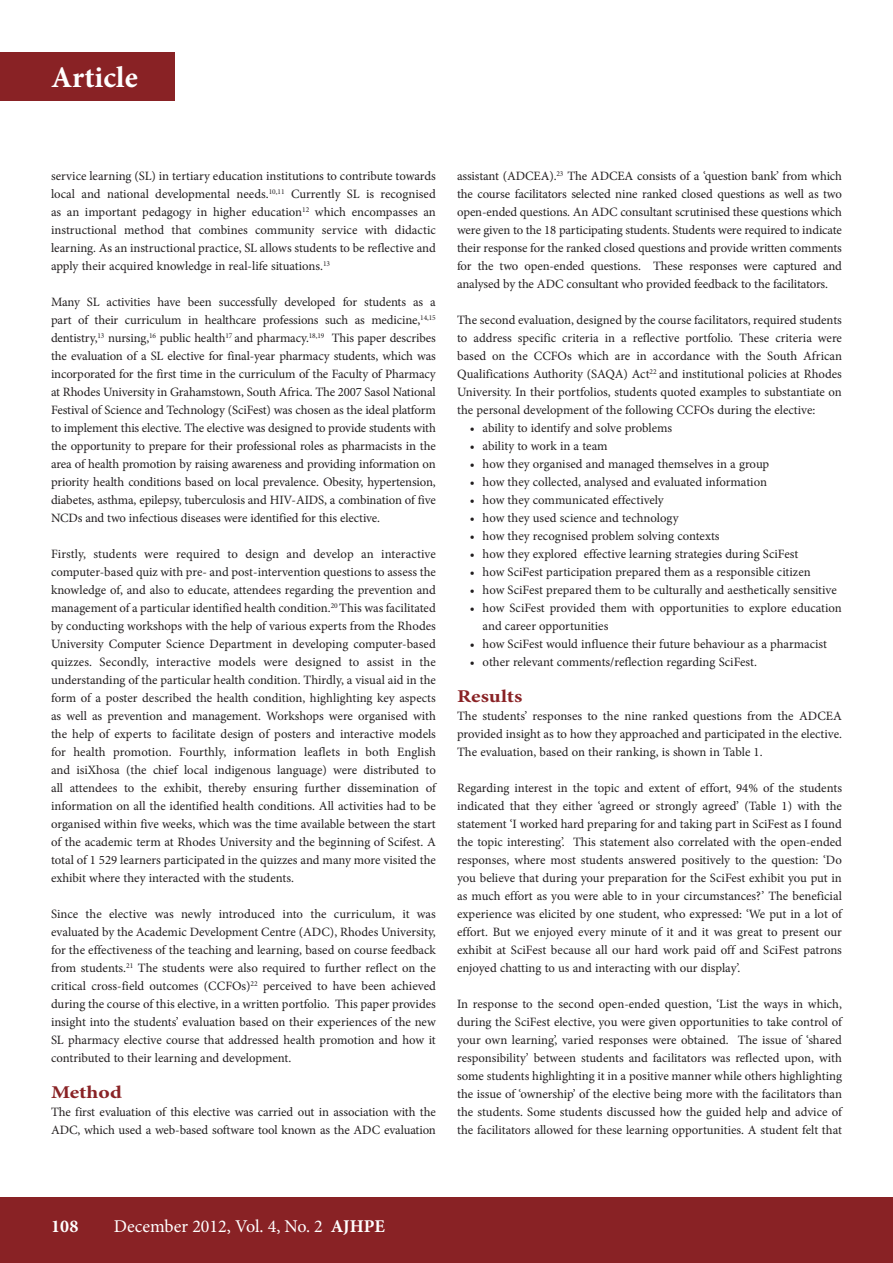
<style>
.page{position:relative;width:893px;height:1263px;background:#fff}
.page>*{position:absolute;margin:0;border:0;box-sizing:border-box;transform-origin:0 0}
.t1{font:700 30px "Minion Pro";letter-spacing:.005em;color:#fff}
.t2{font:18px "Minion Pro";color:#fff}
.B_HEAD{font:700 18px "Minion Pro";color:#892225;scale:1.2 1}
.t3{font:700 18px "Minion Pro";color:#fff}
.BODY_TEXT_1ST_PARAGR{font:12.75px/18px "Minion Pro";letter-spacing:-.005em;color:#231f20;text-align:justify}
.s1{font-weight:700}
</style>
<div class="page">
<div style="left:0;top:1197px;width:893px;height:66px;background:#892225"></div>
<div style="left:0;top:52px;width:174px;height:49px;background:#892225"></div>
<p class="t1" style="left:51px;top:57px;width:88px">Article</p>
<p class="BODY_TEXT_1ST_PARAGR" style="left:51px;top:167px;width:386px">service learning (SL) in tertiary education institutions to contribute towards local and national developmental needs.<sup>10,11</sup> Currently SL is recognised as an important pedagogy in higher education<sup>12</sup> which encompasses an instructional method that combines community service with didactic learning. As an instructional practice, SL allows students to be reflective and apply their acquired knowledge in real-life situations.<sup>13</sup></p>
<p class="BODY_TEXT_1ST_PARAGR" style="left:51px;top:293px;width:386px">Many SL activities have been successfully developed for students as a part of their curriculum in healthcare professions such as medicine,<sup>14,15 </sup>dentistry,<sup>13</sup> nursing,<sup>16</sup> public health<sup>17</sup> and pharmacy.<sup>18,19</sup> This paper describes the evaluation of a SL elective for final-year pharmacy students, which was incorporated for the first time in the curriculum of the Faculty of Pharmacy at Rhodes University in Grahamstown, South Africa. The 2007 Sasol National Festival of Science and Technology (SciFest) was chosen as the ideal platform to implement this elective. The elective was designed to provide students with the opportunity to prepare for their professional roles as pharmacists in the area of health promotion by raising awareness and providing information on priority health conditions based on local prevalence. Obesity, hypertension, diabetes, asthma, epilepsy, tuberculosis and HIV-AIDS, a combination of five NCDs and two infectious diseases were identified for this elective.</p>
<p class="BODY_TEXT_1ST_PARAGR" style="left:51px;top:545px;width:386px">Firstly, students were required to design and develop an interactive computer-based quiz with pre- and post-intervention questions to assess the knowledge of, and also to educate, attendees regarding the prevention and management of a particular identified health condition.<sup>20</sup> This was facilitated by conducting workshops with the help of various experts from the Rhodes University Computer Science Department in developing computer-based quizzes. Secondly, interactive models were designed to assist in the understanding of the particular health condition. Thirdly, a visual aid in the form of a poster described the health condition, highlighting key aspects as well as prevention and management. Workshops were organised with the help of experts to facilitate design of posters and interactive models for health promotion. Fourthly, information leaflets in both English and isiXhosa (the chief local indigenous language) were distributed to all attendees to the exhibit, thereby ensuring further dissemination of information on all the identified health conditions. All activities had to be organised within five weeks, which was the time available between the start of the academic term at Rhodes University and the beginning of Scifest. A total of 1 529 learners participated in the quizzes and many more visited the exhibit where they interacted with the students.</p>
<p class="BODY_TEXT_1ST_PARAGR" style="left:51px;top:905px;width:386px">Since the elective was newly introduced into the curriculum, it was evaluated by the Academic Development Centre (ADC), Rhodes University, for the effectiveness of the teaching and learning, based on course feedback from students.<sup>21</sup> The students were also required to further reflect on the critical cross-field outcomes (CCFOs)<sup>22</sup> perceived to have been achieved during the course of this elective, in a written portfolio. This paper provides insight into the students’ evaluation based on their experiences of the new SL pharmacy elective course that addressed health promotion and how it contributed to their learning and development.</p>
<h2 class="B_HEAD" style="left:51px;top:1080px;width:61px">Method</h2>
<p class="BODY_TEXT_1ST_PARAGR" style="left:51px;top:1103px;width:386px">The first evaluation of this elective was carried out in association with the<br>ADC, which used a web-based software tool known as the ADC evaluation</p>
<p class="BODY_TEXT_1ST_PARAGR" style="left:457px;top:167px;width:386px">assistant (ADCEA).<sup>23</sup> The ADCEA consists of a ‘question bank’ from which the course facilitators selected nine ranked closed questions as well as two open-ended questions. An ADC consultant scrutinised these questions which were given to the 18 participating students. Students were required to indicate their response for the ranked closed questions and provide written comments for the two open-ended questions. These responses were captured and analysed by the ADC consultant who provided feedback to the facilitators.</p>
<p class="BODY_TEXT_1ST_PARAGR" style="left:457px;top:311px;width:386px">The second evaluation, designed by the course facilitators, required students to address specific criteria in a reflective portfolio. These criteria were based on the CCFOs which are in accordance with the South African Qualifications Authority (SAQA) Act<sup>22</sup> and institutional policies at Rhodes University. In their portfolios, students quoted examples to substantiate on the personal development of the following CCFOs during the elective:</p>
<p class="BODY_TEXT_1ST_PARAGR" style="left:470px;top:419px;width:204px">• ability to identify and solve problems</p>
<p class="BODY_TEXT_1ST_PARAGR" style="left:470px;top:437px;width:139px">• ability to work in a team</p>
<p class="BODY_TEXT_1ST_PARAGR" style="left:470px;top:455px;width:301px">• how they organised and managed themselves in a group</p>
<p class="BODY_TEXT_1ST_PARAGR" style="left:470px;top:473px;width:299px">• how they collected, analysed and evaluated information</p>
<p class="BODY_TEXT_1ST_PARAGR" style="left:470px;top:491px;width:195px">• how they communicated effectively</p>
<p class="BODY_TEXT_1ST_PARAGR" style="left:470px;top:509px;width:210px">• how they used science and technology</p>
<p class="BODY_TEXT_1ST_PARAGR" style="left:470px;top:527px;width:251px">• how they recognised problem solving contexts</p>
<p class="BODY_TEXT_1ST_PARAGR" style="left:470px;top:545px;width:330px">• how they explored effective learning strategies during SciFest</p>
<p class="BODY_TEXT_1ST_PARAGR" style="left:470px;top:563px;width:342px">• how SciFest participation prepared them as a responsible citizen</p>
<p class="BODY_TEXT_1ST_PARAGR" style="left:470px;top:581px;width:368px">• how SciFest prepared them to be culturally and aesthetically sensitive</p>
<p class="BODY_TEXT_1ST_PARAGR" style="left:483px;top:599px;width:361px;text-indent:-13px">• how SciFest provided them with opportunities to explore education and career opportunities</p>
<p class="BODY_TEXT_1ST_PARAGR" style="left:470px;top:635px;width:359px">• how SciFest would influence their future behaviour as a pharmacist</p>
<p class="BODY_TEXT_1ST_PARAGR" style="left:470px;top:653px;width:289px">• other relevant comments/reflection regarding SciFest.</p>
<h2 class="B_HEAD" style="left:457px;top:684px;width:56px">Results</h2>
<p class="BODY_TEXT_1ST_PARAGR" style="left:457px;top:707px;width:386px">The students’ responses to the nine ranked questions from the ADCEA provided insight as to how they approached and participated in the elective.<br>The evaluation, based on their ranking, is shown in Table 1.</p>
<p class="BODY_TEXT_1ST_PARAGR" style="left:457px;top:779px;width:386px">Regarding interest in the topic and extent of effort, 94% of the students indicated that they either ‘agreed or strongly agreed’ (Table 1) with the statement ‘I worked hard preparing for and taking part in SciFest as I found the topic interesting’. This statement also correlated with the open-ended responses, where most students answered positively to the question: ‘Do you believe that during your preparation for the SciFest exhibit you put in as much effort as you were able to in your circumstances?’ The beneficial experience was elicited by one student, who expressed: ‘We put in a lot of effort. But we enjoyed every minute of it and it was great to present our exhibit at SciFest because all our hard work paid off and SciFest patrons enjoyed chatting to us and interacting with our display’.</p>
<p class="BODY_TEXT_1ST_PARAGR" style="left:457px;top:995px;width:386px">In response to the second open-ended question, ‘List the ways in which, during the SciFest elective, you were given opportunities to take control of your own learning’, varied responses were obtained. The issue of ‘shared responsibility’ between students and facilitators was reflected upon, with some students highlighting it in a positive manner while others highlighting the issue of ‘ownership’ of the elective being more with the facilitators than the students. Some students discussed how the guided help and advice of the facilitators allowed for these learning opportunities. A student felt that</p>
<p class="t3" style="left:51px;top:1213px;width:29px">108</p>
<p class="t2" style="left:114px;top:1214px;width:273px">December 2012, Vol. 4, No. 2 <span class="s1">AJHPE</span></p>
</div>
